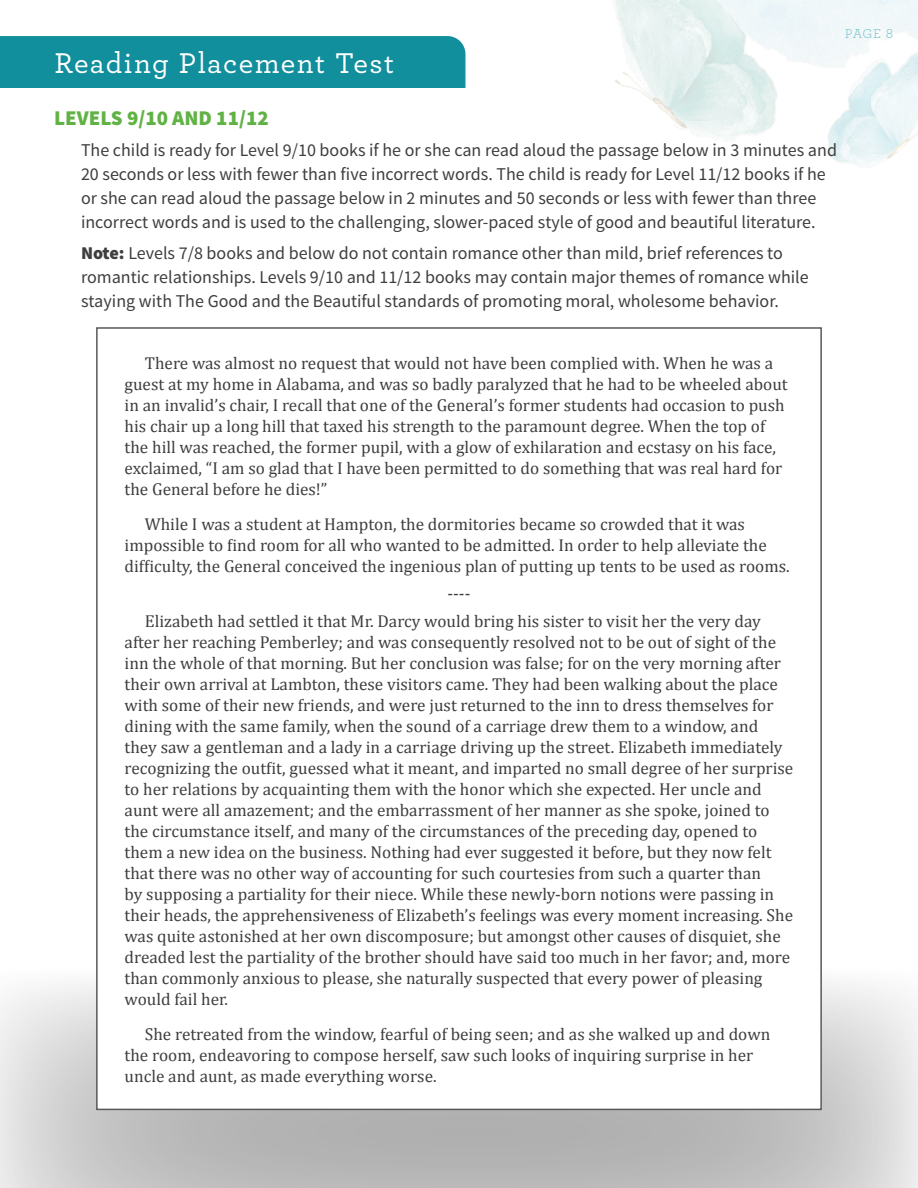
<style>
.page{position:relative;width:918px;height:1188px;background:#fff}
.page>*{position:absolute;margin:0;border:0;box-sizing:border-box;transform-origin:0 0}
.t1{font:500 30px "Archer";letter-spacing:.04em;color:#fff}
.t2{font:900 21px "Source Sans Pro";color:#61b245}
.t3{font:18px/24px "Source Sans Pro";color:#3e3e3f}
.Body{font:17.25px/21px "Cambria";color:#3e3e3f}
.t4{font:13.5px "Archer";color:#75c5d0}
.s1{font-weight:900}
</style>
<div class="page">
<div style="left:0;top:36px;width:465px;height:52px;background:#118f9c"></div>
<svg style="left:0;top:983px;width:918px;height:205px;background:#c6c6c6"></svg>
<img style="left:614px;top:0;width:304px;height:165px">
<div style="left:97px;top:328px;width:724px;height:781px;background:#fff"></div>
<h1 class="t1" style="left:55px;top:41px;width:341px">Reading Placement Test</h1>
<p class="t4" style="left:845px;top:24px;width:50px">PAGE 8</p>
<p class="t2" style="left:54px;top:104px;width:216px">LEVELS 9/10 AND 11/12</p>
<p class="t3" style="left:81px;top:138px;width:758px">The child is ready for Level 9/10 books if he or she can read aloud the passage below in 3 minutes and 20 seconds or less with fewer than five incorrect words. The child is ready for Level 11/12 books if he or she can read aloud the passage below in 2 minutes and 50 seconds or less with fewer than three incorrect words and is used to the challenging, slower-paced style of good and beautiful literature.</p>
<p class="t3" style="left:81px;top:241px;width:729px"><span class="s1">Note:</span> Levels 7/8 books and below do not contain romance other than mild, brief references to romantic relationships. Levels 9/10 and 11/12 books may contain major themes of romance while staying with The Good and the Beautiful standards of promoting moral, wholesome behavior.</p>
<p class="Body" style="left:125px;top:353px;width:665px;text-indent:20px">There was almost no request that would not have been complied with. When he was a guest at my home in Alabama, and was so badly paralyzed that he had to be wheeled about in an invalid’s chair, I recall that one of the General’s former students had occasion to push his chair up a long hill that taxed his strength to the paramount degree. When the top of the hill was reached, the former pupil, with a glow of exhilaration and ecstasy on his face, exclaimed, “I am so glad that I have been permitted to do something that was real hard for the General before he dies!”</p>
<p class="Body" style="left:125px;top:513px;width:667px;text-indent:20px">While I was a student at Hampton, the dormitories became so crowded that it was impossible to find room for all who wanted to be admitted. In order to help alleviate the difficulty, the General conceived the ingenious plan of putting up tents to be used as rooms.</p>
<p class="Body" style="left:448px;top:583px;width:24px">----</p>
<p class="Body" style="left:125px;top:611px;width:670px;text-indent:20px">Elizabeth had settled it that Mr. Darcy would bring his sister to visit her the very day after her reaching Pemberley; and was consequently resolved not to be out of sight of the inn the whole of that morning. But her conclusion was false; for on the very morning after their own arrival at Lambton, these visitors came. They had been walking about the place with some of their new friends, and were just returned to the inn to dress themselves for dining with the same family, when the sound of a carriage drew them to a window, and they saw a gentleman and a lady in a carriage driving up the street. Elizabeth immediately recognizing the outfit, guessed what it meant, and imparted no small degree of her surprise to her relations by acquainting them with the honor which she expected. Her uncle and aunt were all amazement; and the embarrassment of her manner as she spoke, joined to the circumstance itself, and many of the circumstances of the preceding day, opened to them a new idea on the business. Nothing had ever suggested it before, but they now felt that there was no other way of accounting for such courtesies from such a quarter than<br>by supposing a partiality for their niece. While these newly-born notions were passing in their heads, the apprehensiveness of Elizabeth’s feelings was every moment increasing. She was quite astonished at her own discomposure; but amongst other causes of disquiet, she dreaded lest the partiality of the brother should have said too much in her favor; and, more than commonly anxious to please, she naturally suspected that every power of pleasing would fail her.</p>
<p class="Body" style="left:125px;top:1023px;width:647px;text-indent:20px">She retreated from the window, fearful of being seen; and as she walked up and down the room, endeavoring to compose herself, saw such looks of inquiring surprise in her uncle and aunt, as made everything worse.</p>
</div>
